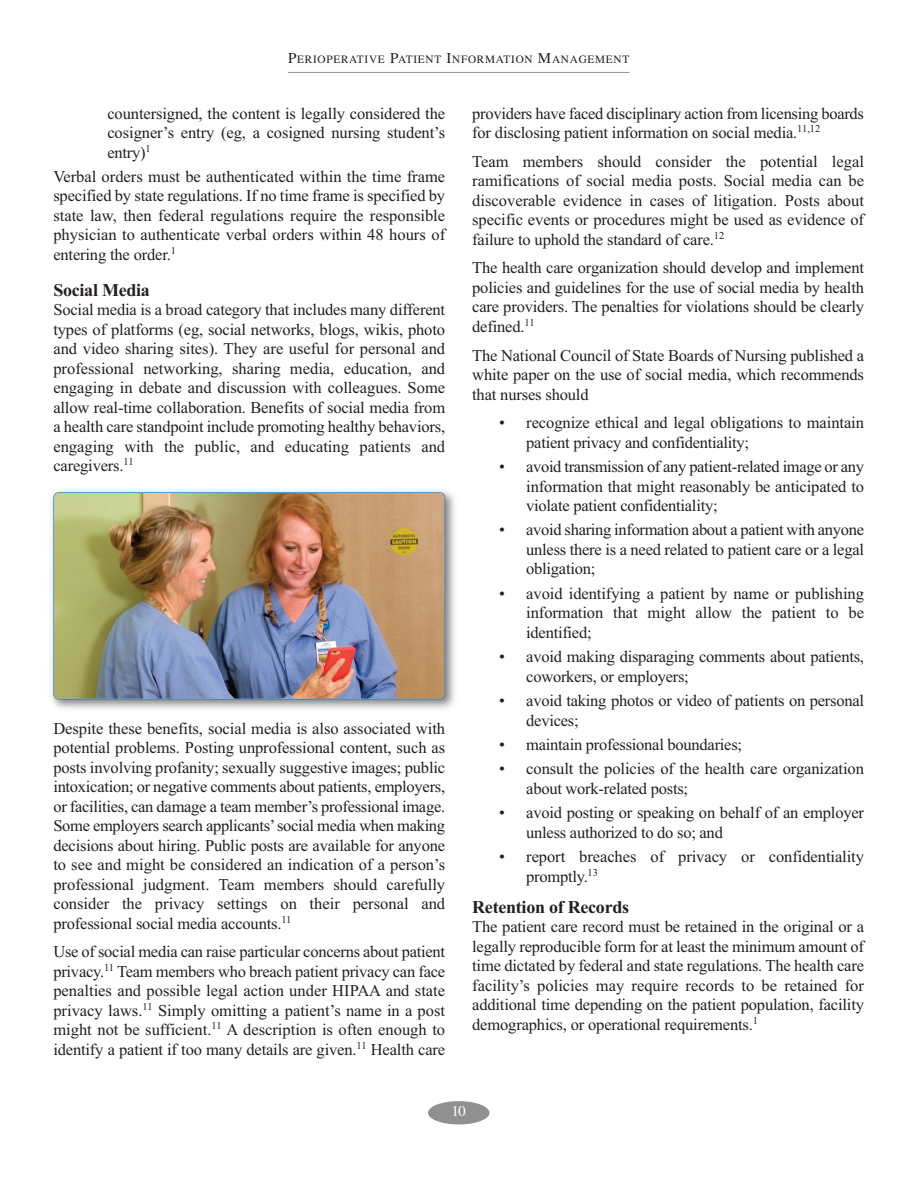
<style>
.page{position:relative;width:920px;height:1187px;background:#fff}
.page>*{position:absolute;margin:0;border:0;box-sizing:border-box;transform-origin:0 0}
.t1{font:700 18px "Times New Roman";letter-spacing:-.015em;color:#231f20}
.t2{font:16.5px/19.5px "Times New Roman";letter-spacing:-.01em;color:#231f20;text-align:justify}
.t3{font:15px "Times";color:#fff}
.t4{font:11.25px "Times";letter-spacing:.065em;color:#231f20}
.s1{font-size:15px}
</style>
<div class="page">
<hr style="left:288px;top:72px;width:341px;height:1px;background:#919396">
<div style="left:428px;top:1101px;width:61px;height:23px;background:#918f8f;border-radius:50%"></div>
<img style="left:51px;top:490px;width:404px;height:219px">
<img style="left:54px;top:493px;width:390px;height:206px;border-radius:4px">
<div style="left:53px;top:492px;width:392px;height:207px;border:2px solid #2881bf;border-radius:5px"></div>
<p class="t4" style="left:288px;top:53px;width:343px"><span class="s1">P</span>ERIOPERATIVE <span class="s1">P</span>ATIENT <span class="s1">I</span>NFORMATION <span class="s1">M</span>ANAGEMENT</p>
<p class="t2" style="left:107px;top:103px;width:339px">countersigned, the content is legally considered the cosigner’s entry (eg, a cosigned nursing student’s entry)<sup>1</sup></p>
<p class="t2" style="left:53px;top:166px;width:393px">Verbal orders must be authenticated within the time frame specified by state regulations. If no time frame is specified by state law, then federal regulations require the responsible physician to authenticate verbal orders within 48 hours of entering the order.<sup>1</sup></p>
<p class="t1" style="left:53px;top:279px;width:98px">Social Media</p>
<p class="t2" style="left:53px;top:300px;width:393px">Social media is a broad category that includes many different types of platforms (eg, social networks, blogs, wikis, photo and video sharing sites). They are useful for personal and professional networking, sharing media, education, and engaging in debate and discussion with colleagues. Some allow real-time collaboration. Benefits of social media from a health care standpoint include promoting healthy behaviors, engaging with the public, and educating patients and caregivers.<sup>11</sup></p>
<p class="t2" style="left:53px;top:718px;width:393px">Despite these benefits, social media is also associated with potential problems. Posting unprofessional content, such as posts involving profanity; sexually suggestive images; public intoxication; or negative comments about patients, employers, or facilities, can damage a team member’s professional image.<br>Some employers search applicants’social media when making decisions about hiring. Public posts are available for anyone to see and might be considered an indication of a person’s professional judgment. Team members should carefully consider the privacy settings on their personal and professional social media accounts.<sup>11</sup></p>
<p class="t2" style="left:53px;top:942px;width:393px">Use of social media can raise particular concerns about patient privacy.<sup>11</sup> Team members who breach patient privacy can face penalties and possible legal action under HIPAA and state privacy laws.<sup>11</sup> Simply omitting a patient’s name in a post might not be sufficient.<sup>11</sup> A description is often enough to identify a patient if too many details are given.<sup>11</sup> Health care</p>
<p class="t2" style="left:472px;top:103px;width:393px">providers have faced disciplinary action from licensing boards for disclosing patient information on social media.<sup>11,12</sup></p>
<p class="t2" style="left:472px;top:151px;width:393px">Team members should consider the potential legal ramifications of social media posts. Social media can be discoverable evidence in cases of litigation. Posts about specific events or procedures might be used as evidence of failure to uphold the standard of care.<sup>12</sup></p>
<p class="t2" style="left:472px;top:258px;width:393px">The health care organization should develop and implement policies and guidelines for the use of social media by health care providers. The penalties for violations should be clearly defined.<sup>11</sup></p>
<p class="t2" style="left:472px;top:345px;width:393px">The National Council of State Boards of Nursing published a white paper on the use of social media, which recommends that nurses should</p>
<p class="t2" style="left:526px;top:413px;width:339px;text-indent:-27px">• recognize ethical and legal obligations to maintain patient privacy and confidentiality;</p>
<p class="t2" style="left:526px;top:457px;width:339px;text-indent:-27px">• avoid transmission of any patient-related image or any information that might reasonably be anticipated to violate patient confidentiality;</p>
<p class="t2" style="left:526px;top:520px;width:339px;text-indent:-27px">• avoid sharing information about a patient with anyone unless there is a need related to patient care or a legal obligation;</p>
<p class="t2" style="left:526px;top:583px;width:339px;text-indent:-27px">• avoid identifying a patient by name or publishing information that might allow the patient to be identified;</p>
<p class="t2" style="left:526px;top:647px;width:339px;text-indent:-27px">• avoid making disparaging comments about patients, coworkers, or employers;</p>
<p class="t2" style="left:526px;top:691px;width:339px;text-indent:-27px">• avoid taking photos or video of patients on personal devices;</p>
<p class="t2" style="left:499px;top:734px;width:244px">• maintain professional boundaries;</p>
<p class="t2" style="left:526px;top:759px;width:339px;text-indent:-27px">• consult the policies of the health care organization about work-related posts;</p>
<p class="t2" style="left:526px;top:803px;width:339px;text-indent:-27px">• avoid posting or speaking on behalf of an employer unless authorized to do so; and</p>
<p class="t2" style="left:526px;top:847px;width:339px;text-indent:-27px">• report breaches of privacy or confidentiality promptly.<sup>13</sup></p>
<p class="t1" style="left:472px;top:896px;width:158px">Retention of Records</p>
<p class="t2" style="left:472px;top:917px;width:393px">The patient care record must be retained in the original or a legally reproducible form for at least the minimum amount of time dictated by federal and state regulations. The health care facility’s policies may require records to be retained for additional time depending on the patient population, facility demographics, or operational requirements.<sup>1</sup></p>
<p class="t3" style="left:451px;top:1102px;width:16px">10</p>
</div>
